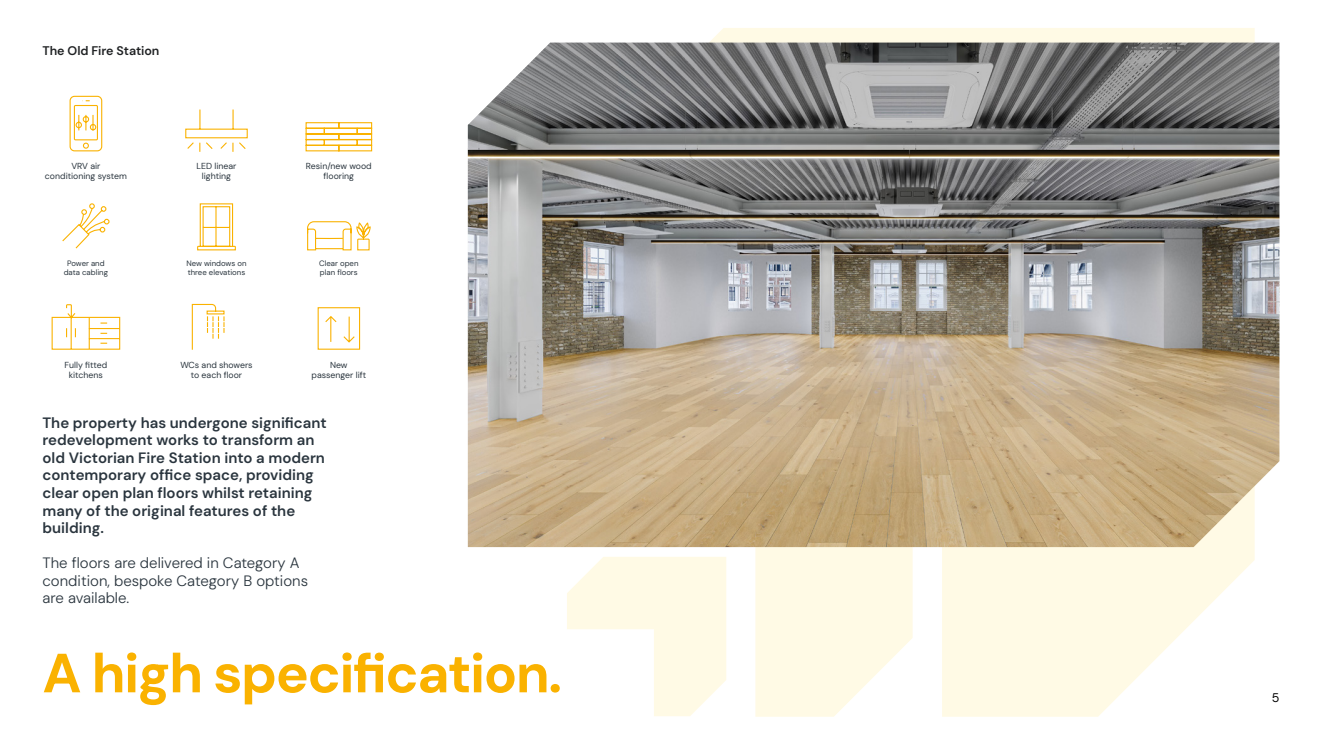
<style>
.page{position:relative;width:1322px;height:745px;background:#fff}
.page>*{position:absolute;margin:0;border:0;box-sizing:border-box;transform-origin:0 0}
.t1{font:700 55px "DM Sans 18 pt";letter-spacing:-.025em;color:#fab200}
.t2{font:600 15px/17.5px "DM Sans 18 pt";color:#2a353e}
.t3{font:300 15px/17.5px "DM Sans 18 pt";color:#2a353e}
.t4{font:600 12.5px "DM Sans 18 pt";letter-spacing:-.005em;color:#1f2123}
.t5{font:12.5px "DM Sans 18 pt";color:#000}
.t6{font:8.75px/10px "DM Sans 18 pt";color:#2a353e;text-align:center}
.t7{font:7.75px/8.8px "DM Sans 18 pt";color:#2a353e}
</style>
<div class="page">
<svg style="left:566px;top:28px;width:688px;height:688px;fill:#fffae5"></svg>
<svg style="left:566px;top:546px;width:346px;height:170px;fill:#fffae5"></svg>
<svg style="left:567px;top:556px;width:159px;height:159px"></svg>
<img style="left:468px;top:43px;width:811px;height:503px">
<svg style="left:69px;top:95px;width:34px;height:57px"></svg>
<svg style="left:185px;top:109px;width:63px;height:43px"></svg>
<svg style="left:305px;top:122px;width:68px;height:30px"></svg>
<svg style="left:62px;top:203px;width:48px;height:46px"></svg>
<svg style="left:197px;top:203px;width:39px;height:48px"></svg>
<svg style="left:307px;top:221px;width:64px;height:30px"></svg>
<svg style="left:51px;top:304px;width:70px;height:46px"></svg>
<svg style="left:191px;top:303px;width:34px;height:47px"></svg>
<svg style="left:317px;top:307px;width:44px;height:43px"></svg>
<p class="t4" style="left:43px;top:43px;width:118px">The Old Fire Station</p>
<p class="t6" style="left:45px;top:161px;width:83px">VRV air<br>conditioning system</p>
<p class="t6" style="left:196px;top:161px;width:41px">LED linear lighting</p>
<p class="t6" style="left:306px;top:161px;width:67px">Resin/new wood flooring</p>
<p class="t7" style="left:64px;top:259px;width:46px;text-align:center">Power and data cabling</p>
<p class="t7" style="left:186px;top:259px;width:62px">New windows on three elevations</p>
<p class="t7" style="left:319px;top:259px;width:41px">Clear open plan floors</p>
<p class="t6" style="left:64px;top:359px;width:44px">Fully fitted kitchens</p>
<p class="t6" style="left:180px;top:359px;width:74px">WCs and showers to each floor</p>
<p class="t6" style="left:311px;top:359px;width:56px">New passenger lift</p>
<p class="t2" style="left:43px;top:413px;width:286px">The property has undergone significant redevelopment works to transform an old Victorian Fire Station into a modern contemporary office space, providing clear open plan floors whilst retaining many of the original features of the building.</p>
<p class="t3" style="left:43px;top:553px;width:267px">The floors are delivered in Category A condition, bespoke Category B options are available.</p>
<h1 class="t1" style="left:43px;top:638px;width:521px">A high specification.</h1>
<p class="t5" style="left:1271px;top:689px;width:9px">5</p>
</div>
